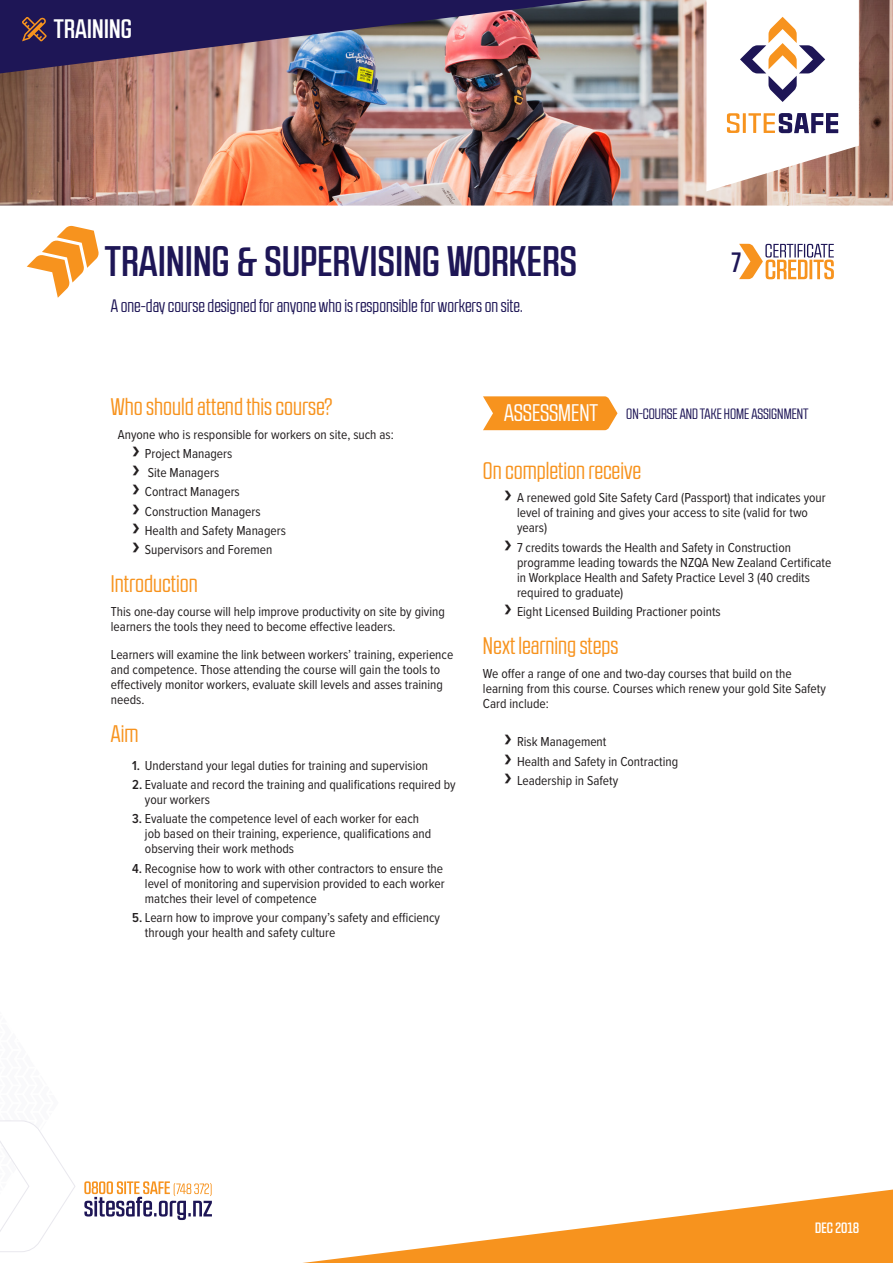
<style>
.page{position:relative;width:893px;height:1263px;background:#fff}
.page>*{position:absolute;margin:0;border:0;box-sizing:border-box;transform-origin:0 0}
.t1{font:500 42.75px "RB No 2.1 a";letter-spacing:.01em;color:#1e1656}
.t2{font:500 27.9px "RB No 2.1 a";color:#1e1656}
.t3{font:500 26.7px "RB No 2.1 a";letter-spacing:.01em;color:#fff}
.t4{font:24px "RB No 2.1 a";color:#f7931e}
.t5{font:18px "RB No 2.1 a";color:#1e1656}
.t6{font:15px "RB No 2.1 a";color:#1e1656}
.t7{font:500 15px "RB No 2.1 a";letter-spacing:.01em;color:#fff}
.t8{font:13.5px/15px "Proxima Nova Cond";color:#231f20}
.s1{font-weight:700;font-size:27px}
.s2{font-weight:600}
.s3{font-size:24px;color:#fff}
</style>
<div class="page">
<svg style="left:739px;top:244px;width:95px;height:35px"></svg>
<svg style="left:27px;top:225px;width:72px;height:73px"></svg>
<svg style="left:483px;top:396px;width:134px;height:34px;background:#f79b30"></svg>
<img style="left:0;top:0;width:893px;height:206px">
<img style="left:0;top:0;width:693px;height:75px">
<svg style="left:706px;top:0;width:153px;height:191px"></svg>
<svg style="left:22px;top:17px;width:25px;height:25px"></svg>
<svg style="left:303px;top:1189px;width:590px;height:74px"></svg>
<svg style="left:0;top:1120px;width:75px;height:132px"></svg>
<svg style="left:84px;top:1181px;width:128px;height:39px"></svg>
<h3 class="t3" style="left:54px;top:14px;width:79px">TRAINING</h3>
<h1 class="t1" style="left:105px;top:237px;width:473px">TRAINING &amp; SUPERVISING WORKERS</h1>
<h2 class="t2" style="left:731px;top:246px;width:11px">7</h2>
<h3 class="t5" style="left:111px;top:296px;width:414px">A one-day course designed for anyone who is responsible for workers on site.</h3>
<h3 class="t4" style="left:111px;top:393px;width:223px">Who should attend this course?</h3>
<p class="t8" style="left:132px;top:425px;width:263px;line-height:19.2px;text-indent:-14px">Anyone who is responsible for workers on site, such as: <span class="s1">›</span> Project Managers<br><span class="s1">›</span> Site Managers<br><span class="s1">›</span> Contract Managers<br><span class="s1">›</span> Construction Managers<br><span class="s1">›</span> Health and Safety Managers<br><span class="s1">›</span> Supervisors and Foremen</p>
<h3 class="t4" style="left:111px;top:571px;width:88px">Introduction</h3>
<p class="t8" style="left:111px;top:604px;width:335px">This one-day course will help improve productivity on site by giving learners the tools they need to become effective leaders.</p>
<p class="t8" style="left:111px;top:647px;width:344px">Learners will examine the link between workers’ training, experience and competence. Those attending the course will gain the tools to effectively monitor workers, evaluate skill levels and asses training needs.</p>
<h3 class="t4" style="left:111px;top:720px;width:29px">Aim</h3>
<p class="t8" style="left:132px;top:758px;width:297px"><span class="s2">1.</span> Understand your legal duties for training and supervision</p>
<p class="t8" style="left:145px;top:777px;width:312px;text-indent:-13px"><span class="s2">2.</span> Evaluate and record the training and qualifications required by your workers</p>
<p class="t8" style="left:145px;top:811px;width:288px;text-indent:-13px"><span class="s2">3.</span> Evaluate the competence level of each worker for each job based on their training, experience, qualifications and observing their work methods</p>
<p class="t8" style="left:145px;top:861px;width:301px;text-align:justify;text-indent:-13px"><span class="s2">4.</span> Recognise how to work with other contractors to ensure the level of monitoring and supervision provided to each worker matches their level of competence</p>
<p class="t8" style="left:145px;top:910px;width:297px;text-indent:-13px"><span class="s2">5.</span> Learn how to improve your company’s safety and efficiency through your health and safety culture</p>
<p class="t6" style="left:504px;top:405px;width:306px"><span class="s3">ASSESSMENT</span> ON-COURSE AND TAKE HOME ASSIGNMENT</p>
<h3 class="t4" style="left:483px;top:457px;width:160px">On completion receive</h3>
<p class="t8" style="left:517px;top:491px;width:310px;text-indent:-13px"><span class="s1">›</span> A renewed gold Site Safety Card (Passport) that indicates your level of training and gives your access to site (valid for two years)</p>
<p class="t8" style="left:517px;top:540px;width:316px;text-indent:-13px"><span class="s1">›</span> 7 credits towards the Health and Safety in Construction programme leading towards the NZQA New Zealand Certificate in Workplace Health and Safety Practice Level 3 (40 credits required to graduate)</p>
<p class="t8" style="left:504px;top:604px;width:218px"><span class="s1">›</span> Eight Licensed Building Practioner points</p>
<h3 class="t4" style="left:483px;top:632px;width:137px">Next learning steps</h3>
<p class="t8" style="left:483px;top:666px;width:344px">We offer a range of one and two-day courses that build on the learning from this course. Courses which renew your gold Site Safety<br>Card include:</p>
<p class="t8" style="left:504px;top:732px;width:176px;line-height:19.2px"><span class="s1">›</span> Risk Management<br><span class="s1">›</span> Health and Safety in Contracting <span class="s1">›</span> Leadership in Safety</p>
<p class="t7" style="left:815px;top:1219px;width:45px">DEC 2018</p>
</div>
